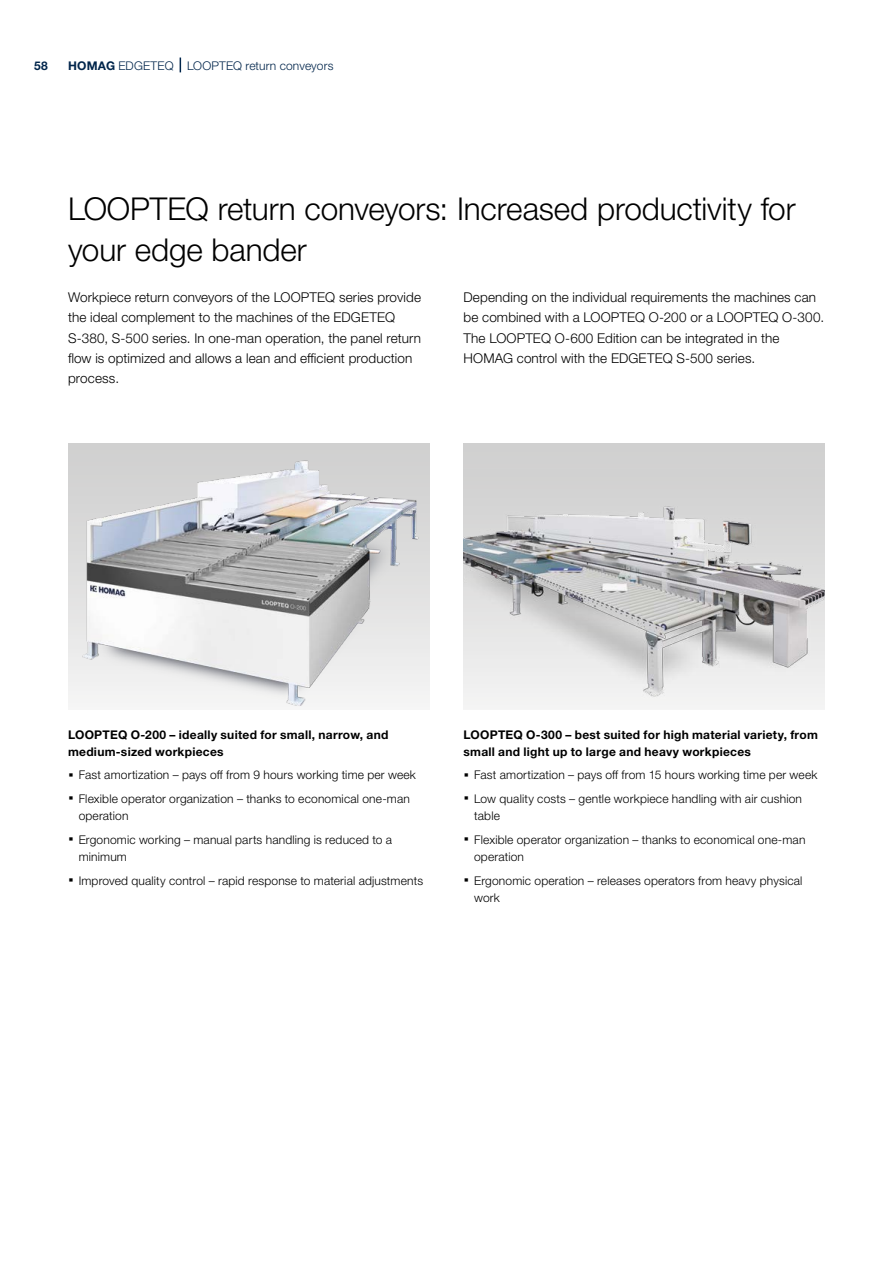
<style>
.page{position:relative;width:893px;height:1263px;background:#fff}
.page>*{position:absolute;margin:0;border:0;box-sizing:border-box;transform-origin:0 0}
.t1{font:300 31.5px/40.8px "Helvetica Neue LTW1 G";letter-spacing:-.005em;color:#000}
.t2{font:300 13.5px/20.4px "Helvetica Neue LTW1 G";letter-spacing:.01em;color:#000}
.t3{font:300 12px/23.7px "Helvetica Neue LTW1 G";letter-spacing:.015em;color:#000}
.t4{font:700 12px/17.2px "Helvetica Neue LTW1 G";letter-spacing:.025em;color:#000}
.t5{font:300 12px "Helvetica Neue LTW1 G";letter-spacing:.015em;color:#00254b}
.t6{font:700 12px "Helvetica Neue LTW1 G";color:#00254b}
.s1{font-weight:700}
.s2{font-weight:700;font-size:21px}
</style>
<div class="page">
<div style="left:463px;top:444px;width:362px;height:266px;background:#d2d1d1"></div>
<img style="left:463px;top:506px;width:362px;height:204px">
<img style="left:68px;top:444px;width:361px;height:263px">
<svg style="left:180px;top:58px;width:1px;height:14px"></svg>
<p class="t6" style="left:34px;top:58px;width:15px">58</p>
<p class="t5" style="left:68px;top:58px;width:267px"><span class="s1">HOMAG</span> EDGETEQ LOOPTEQ return conveyors</p>
<h1 class="t1" style="left:68px;top:188px;width:729px">LOOPTEQ return conveyors: Increased productivity for your edge bander</h1>
<p class="t2" style="left:68px;top:287px;width:354px">Workpiece return conveyors of the LOOPTEQ series provide the ideal complement to the machines of the EDGETEQ S-380, S-500 series. In one-man operation, the panel return flow is optimized and allows a lean and efficient production process.</p>
<p class="t2" style="left:463px;top:287px;width:362px">Depending on the individual requirements the machines can be combined with a LOOPTEQ O-200 or a LOOPTEQ O-300.<br>The LOOPTEQ O-600 Edition can be integrated in the HOMAG control with the EDGETEQ S-500 series.</p>
<p class="t4" style="left:68px;top:726px;width:322px">LOOPTEQ O-200 – ideally suited for small, narrow, and medium-sized workpieces</p>
<p class="t3" style="left:68px;top:763px;width:349px"><span class="s2">·</span> Fast amortization – pays off from 9 hours working time per week <span class="s2">·</span> Flexible operator organization – thanks to economical one-man</p>
<p class="t3" style="left:68px;top:804px;width:325px;text-indent:11px">operation<br><span class="s2">·</span> Ergonomic working – manual parts handling is reduced to a</p>
<p class="t3" style="left:68px;top:845px;width:357px;text-indent:11px">minimum<br><span class="s2">·</span> Improved quality control – rapid response to material adjustments</p>
<p class="t4" style="left:463px;top:726px;width:356px">LOOPTEQ O-300 – best suited for high material variety, from small and light up to large and heavy workpieces</p>
<p class="t3" style="left:463px;top:763px;width:355px"><span class="s2">·</span> Fast amortization – pays off from 15 hours working time per week <span class="s2">·</span> Low quality costs – gentle workpiece handling with air cushion</p>
<p class="t3" style="left:463px;top:804px;width:343px;text-indent:11px">table<br><span class="s2">·</span> Flexible operator organization – thanks to economical one-man</p>
<p class="t3" style="left:463px;top:845px;width:340px;text-indent:11px">operation<br><span class="s2">·</span> Ergonomic operation – releases operators from heavy physical</p>
<p class="t3" style="left:474px;top:886px;width:27px">work</p>
</div>
